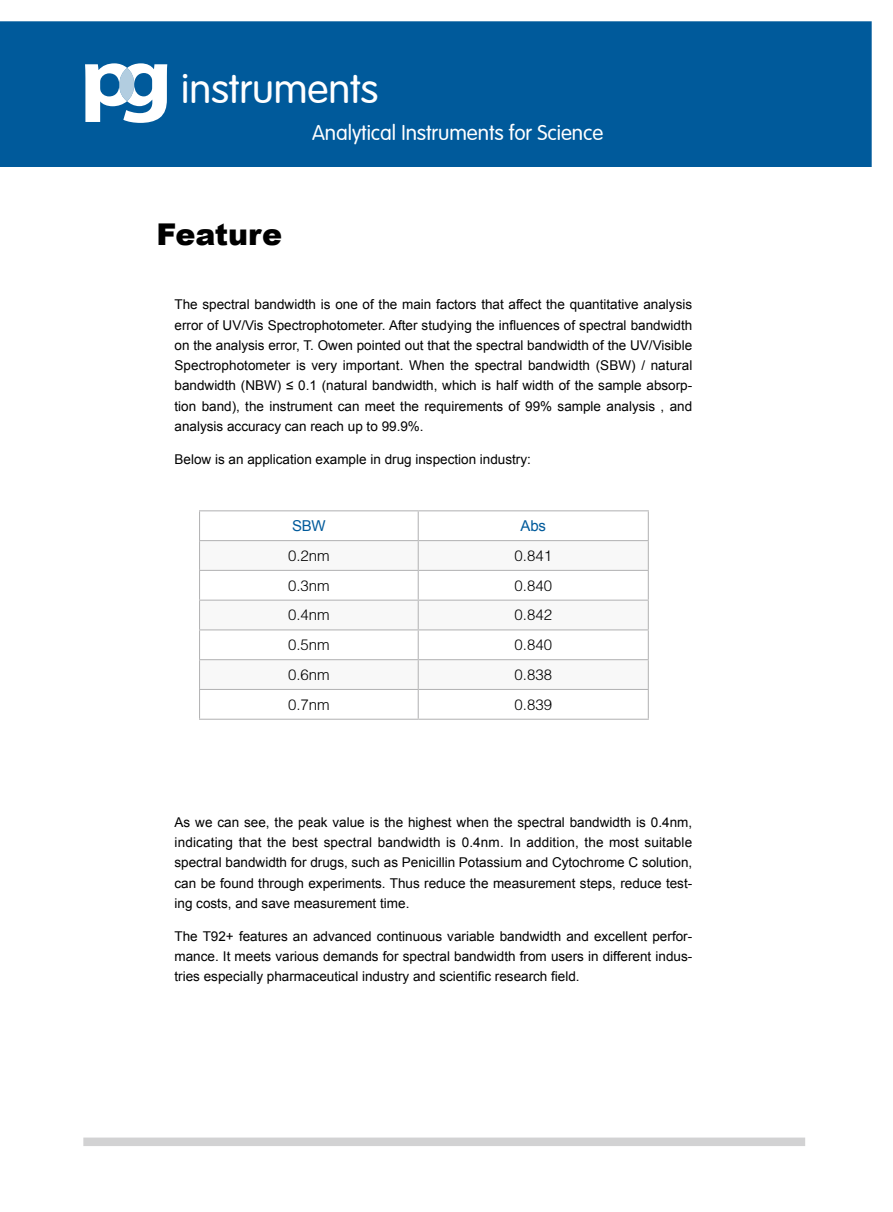
<style>
.page{position:relative;width:893px;height:1212px;background:#fff}
.page>*{position:absolute;margin:0;border:0;box-sizing:border-box;transform-origin:0 0}
.t1{font:40.5px "FZY3 JW GB1 0";color:#fff}
.t2{font:900 30px "Arial";color:#000}
.t3{font:21px "FZY3 JW GB1 0";color:#fff}
.t4{font:15px "FZZDXJW GB1 0";color:#000}
.t5{font:15px "Arial";letter-spacing:-.02em;color:#005a9b}
.t6{font:13.5px/20.2px "Arial";color:#000;text-align:justify}
</style>
<div class="page">
<div style="left:0;top:21px;width:872px;height:146px;background:#005a9b"></div>
<svg style="left:85px;top:63px;width:82px;height:60px"></svg>
<svg style="left:119px;top:68px;width:15px;height:33px"></svg>
<div style="left:83px;top:1137px;width:722px;height:9px;background:#d2d2d3"></div>
<svg style="left:200px;top:511px;width:448px;height:208px"></svg>
<svg style="left:200px;top:541px;width:448px;height:148px"></svg>
<hr style="left:199px;top:510px;width:219px;height:1px;background:#b5b5b6">
<hr style="left:418px;top:510px;width:231px;height:1px;background:#b5b5b6">
<hr style="left:199px;top:540px;width:219px;height:1px;background:#b5b5b6">
<hr style="left:418px;top:540px;width:231px;height:1px;background:#b5b5b6">
<hr style="left:199px;top:570px;width:219px;height:1px;background:#b5b5b6">
<hr style="left:418px;top:570px;width:231px;height:1px;background:#b5b5b6">
<hr style="left:199px;top:600px;width:219px;height:1px;background:#b5b5b6">
<hr style="left:418px;top:600px;width:231px;height:1px;background:#b5b5b6">
<hr style="left:199px;top:629px;width:219px;height:1px;background:#b5b5b6">
<hr style="left:418px;top:629px;width:231px;height:1px;background:#b5b5b6">
<hr style="left:199px;top:659px;width:219px;height:1px;background:#b5b5b6">
<hr style="left:418px;top:659px;width:231px;height:1px;background:#b5b5b6">
<hr style="left:199px;top:689px;width:219px;height:1px;background:#b5b5b6">
<svg style="left:199px;top:511px;width:1px;height:208px"></svg>
<hr style="left:199px;top:719px;width:219px;height:1px;background:#b5b5b6">
<hr style="left:418px;top:689px;width:231px;height:1px;background:#b5b5b6">
<svg style="left:418px;top:511px;width:1px;height:208px"></svg>
<svg style="left:648px;top:511px;width:1px;height:208px"></svg>
<hr style="left:418px;top:719px;width:231px;height:1px;background:#b5b5b6">
<h1 class="t1" style="left:181px;top:68px;width:199px">instruments</h1>
<h3 class="t3" style="left:312px;top:122px;width:293px">Analytical Instruments for Science</h3>
<h2 class="t2" style="left:156px;top:213px;width:127px">Feature</h2>
<p class="t6" style="left:175px;top:294px;width:519px">The spectral bandwidth is one of the main factors that affect the quantitative analysis error of UV/Vis Spectrophotometer. After studying the influences of spectral bandwidth on the analysis error, T. Owen pointed out that the spectral bandwidth of the UV/Visible Spectrophotometer is very important. When the spectral bandwidth (SBW) / natural bandwidth (NBW) ≤ 0.1 (natural bandwidth, which is half width of the sample absorp&shy;tion band), the instrument can meet the requirements of 99% sample analysis , and analysis accuracy can reach up to 99.9%.</p>
<p class="t6" style="left:175px;top:449px;width:358px">Below is an application example in drug inspection industry:</p>
<p class="t5" style="left:292px;top:516px;width:35px">SBW</p>
<p class="t5" style="left:521px;top:516px;width:27px">Abs</p>
<p class="t4" style="left:288px;top:547px;width:43px">0.2nm</p>
<p class="t4" style="left:515px;top:547px;width:39px">0.841</p>
<p class="t4" style="left:288px;top:577px;width:43px">0.3nm</p>
<p class="t4" style="left:515px;top:577px;width:39px">0.840</p>
<p class="t4" style="left:288px;top:607px;width:43px">0.4nm</p>
<p class="t4" style="left:515px;top:607px;width:39px">0.842</p>
<p class="t4" style="left:288px;top:637px;width:43px">0.5nm</p>
<p class="t4" style="left:515px;top:637px;width:39px">0.840</p>
<p class="t4" style="left:288px;top:667px;width:43px">0.6nm</p>
<p class="t4" style="left:515px;top:667px;width:39px">0.838</p>
<p class="t4" style="left:288px;top:696px;width:43px">0.7nm</p>
<p class="t4" style="left:515px;top:696px;width:39px">0.839</p>
<p class="t6" style="left:175px;top:812px;width:519px">As we can see, the peak value is the highest when the spectral bandwidth is 0.4nm, indicating that the best spectral bandwidth is 0.4nm. In addition, the most suitable spectral bandwidth for drugs, such as Penicillin Potassium and Cytochrome C solution, can be found through experiments. Thus reduce the measurement steps, reduce test&shy;ing costs, and save measurement time.</p>
<p class="t6" style="left:175px;top:926px;width:519px">The T92+ features an advanced continuous variable bandwidth and excellent perfor&shy;mance. It meets various demands for spectral bandwidth from users in different indus&shy;tries especially pharmaceutical industry and scientific research field.</p>
</div>
